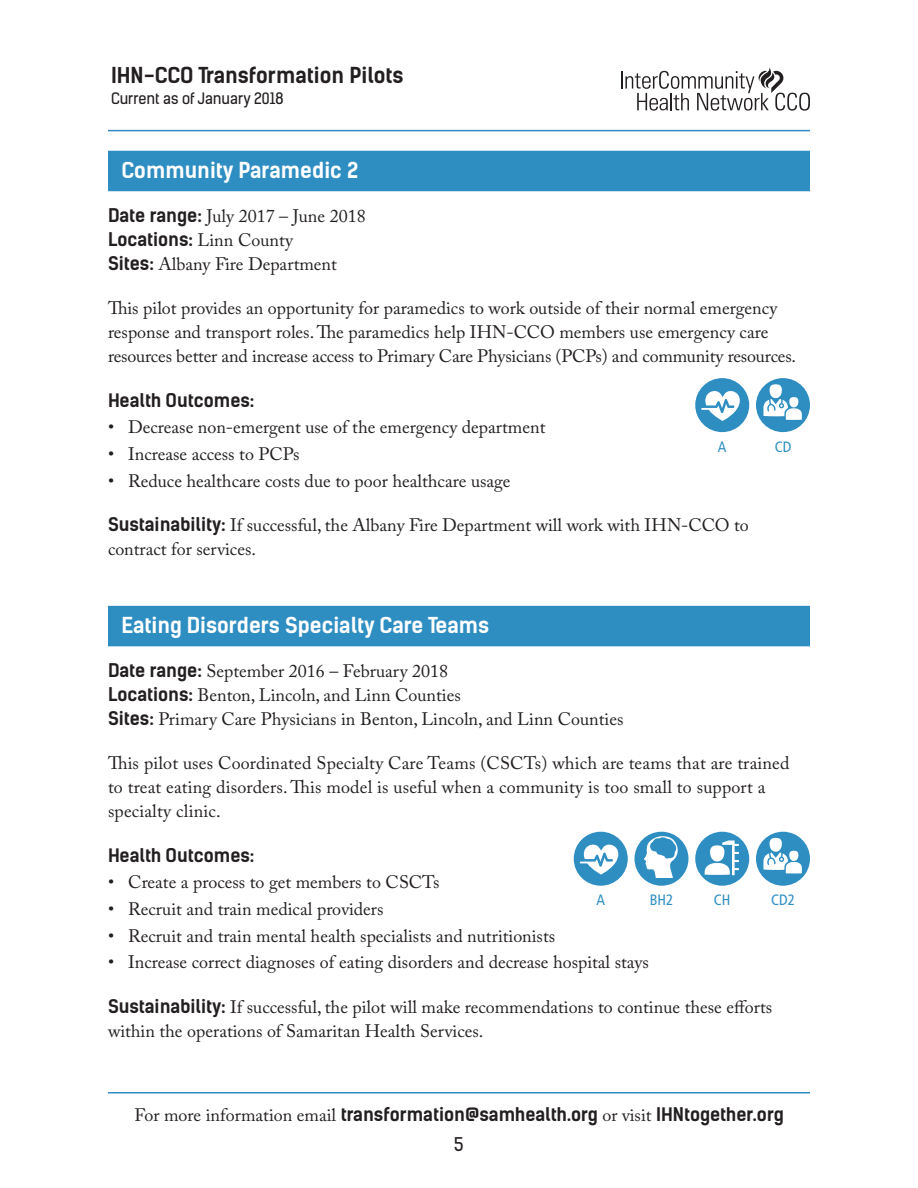
<style>
.page{position:relative;width:918px;height:1188px;background:#fff}
.page>*{position:absolute;margin:0;border:0;box-sizing:border-box;transform-origin:0 0}
.Section_Header{font:700 21px "Kelson Sans";color:#fff}
.t1{font:700 21px "Kelson Sans";color:#231f20}
.Body_Text{font:18px/24px "Adobe Caslon Pro";color:#231f20}
.Bullets{font:18px "Adobe Caslon Pro";color:#231f20}
.Section_Info{font:18px "Adobe Caslon Pro";color:#231f20}
.Section_Info-2{font:700 18px/30px "Kelson Sans";color:#231f20;text-align:center}
.Body_Text-2{font:700 18px "Kelson Sans";color:#231f20}
.t2{font:15px "Kelson Sans";color:#231f20}
.t3{font:condensed 15px "Frutiger LT Pro";color:#2e8ec2}
.s1{font-family:"Kelson Sans";font-weight:700}
.s2{font-family:"Adobe Caslon Pro";font-weight:400}
.s3{font-weight:400}
</style>
<div class="page">
<svg style="left:621px;top:67px;width:189px;height:44px"></svg>
<hr style="left:108px;top:130px;width:702px;height:1px;background:#2e8ec2">
<hr style="left:108px;top:1092px;width:702px;height:2px;background:#2e8ec2">
<div style="left:108px;top:151px;width:702px;height:40px;background:#2e8ec2"></div>
<div style="left:108px;top:606px;width:702px;height:40px;background:#2e8ec2"></div>
<div style="left:574px;top:832px;width:54px;height:54px;background:#2e8ec2;border-radius:50%"></div>
<svg style="left:580px;top:844px;width:38px;height:31px"></svg>
<div style="left:634px;top:832px;width:54px;height:54px;background:#2e8ec2;border-radius:50%"></div>
<svg style="left:643px;top:836px;width:37px;height:42px"></svg>
<div style="left:695px;top:832px;width:54px;height:54px;background:#2e8ec2;border-radius:50%"></div>
<svg style="left:705px;top:841px;width:34px;height:34px"></svg>
<div style="left:756px;top:832px;width:54px;height:54px;background:#2e8ec2;border-radius:50%"></div>
<svg style="left:763px;top:838px;width:39px;height:36px"></svg>
<div style="left:695px;top:378px;width:54px;height:54px;background:#2e8ec2;border-radius:50%"></div>
<svg style="left:701px;top:391px;width:39px;height:30px"></svg>
<div style="left:756px;top:378px;width:54px;height:54px;background:#2e8ec2;border-radius:50%"></div>
<svg style="left:763px;top:384px;width:39px;height:36px"></svg>
<p class="t1" style="left:111px;top:63px;width:294px">IHN-CCO Transformation Pilots</p>
<p class="t2" style="left:111px;top:89px;width:174px">Current as of January 2018</p>
<p class="Section_Header" style="left:122px;top:157px;width:238px">Community Paramedic 2</p>
<p class="Section_Info" style="left:108px;top:205px;width:259px"><span class="s1">Date range:</span> July 2017 – June 2018</p>
<p class="Section_Info-2" style="left:108px;top:224px;width:186px">Locations: <span class="s2">Linn County</span></p>
<p class="Section_Info" style="left:108px;top:253px;width:230px"><span class="s1">Sites:</span> Albany Fire Department</p>
<p class="Body_Text" style="left:108px;top:296px;width:690px">This pilot provides an opportunity for paramedics to work outside of their normal emergency response and transport roles. The paramedics help IHN-CCO members use emergency care resources better and increase access to Primary Care Physicians (PCPs) and community resources.</p>
<p class="Body_Text-2" style="left:108px;top:389px;width:148px">Health Outcomes:</p>
<p class="Bullets" style="left:108px;top:416px;width:439px">• Decrease non-emergent use of the emergency department</p>
<p class="Bullets" style="left:108px;top:443px;width:193px">• Increase access to PCPs</p>
<p class="Bullets" style="left:108px;top:470px;width:404px">• Reduce healthcare costs due to poor healthcare usage</p>
<p class="Body_Text" style="left:108px;top:513px;width:642px"><span class="s1">Sustainability:</span> If successful, the Albany Fire Department will work with IHN-CCO to contract for services.</p>
<p class="t3" style="left:718px;top:438px;width:10px">A</p>
<p class="t3" style="left:775px;top:438px;width:18px">CD</p>
<p class="Section_Header" style="left:122px;top:612px;width:369px">Eating Disorders Specialty Care Teams</p>
<p class="Section_Info" style="left:108px;top:660px;width:342px"><span class="s1">Date range:</span> September 2016 – February 2018</p>
<p class="Section_Info" style="left:108px;top:684px;width:354px"><span class="s1">Locations:</span> Benton, Lincoln, and Linn Counties</p>
<p class="Section_Info" style="left:108px;top:708px;width:517px"><span class="s1">Sites:</span> Primary Care Physicians in Benton, Lincoln, and Linn Counties</p>
<p class="Body_Text" style="left:108px;top:751px;width:683px">This pilot uses Coordinated Specialty Care Teams (CSCTs) which are teams that are trained to treat eating disorders. This model is useful when a community is too small to support a specialty clinic.</p>
<p class="Body_Text-2" style="left:108px;top:844px;width:148px">Health Outcomes:</p>
<p class="Bullets" style="left:108px;top:872px;width:333px">• Create a process to get members to CSCTs</p>
<p class="Bullets" style="left:108px;top:898px;width:277px">• Recruit and train medical providers</p>
<p class="Bullets" style="left:108px;top:925px;width:449px">• Recruit and train mental health specialists and nutritionists</p>
<p class="Bullets" style="left:108px;top:952px;width:542px">• Increase correct diagnoses of eating disorders and decrease hospital stays</p>
<p class="Body_Text" style="left:108px;top:994px;width:666px"><span class="s1">Sustainability:</span> If successful, the pilot will make recommendations to continue these efforts within the operations of Samaritan Health Services.</p>
<p class="t3" style="left:596px;top:891px;width:10px">A</p>
<p class="t3" style="left:650px;top:891px;width:25px">BH2</p>
<p class="t3" style="left:714px;top:891px;width:18px">CH</p>
<p class="t3" style="left:771px;top:891px;width:25px">CD2</p>
<p class="Section_Info-2" style="left:134px;top:1099px;width:651px"><span class="s2">For more information email</span> transformation@samhealth.org <span class="s2">or visit</span> IHNtogether.org<br><span class="s3">5</span></p>
</div>
